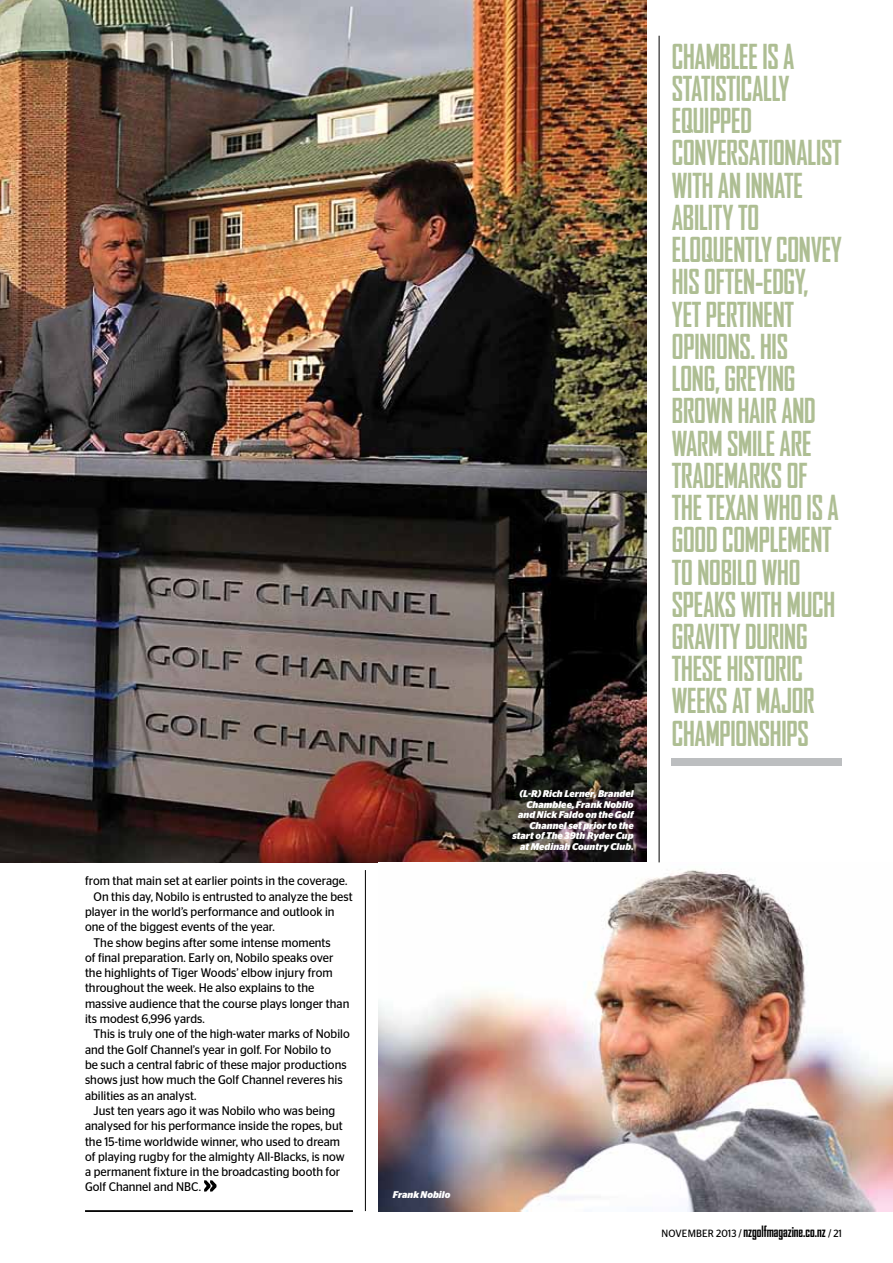
<style>
.page{position:relative;width:893px;height:1263px;background:#fff}
.page>*{position:absolute;margin:0;border:0;box-sizing:border-box;transform-origin:0 0}
.t1{font:700 condensed 33px/32.2px "Agency FB";letter-spacing:-.005em;color:#aebe93}
.t2{font:700 condensed 15px "Agency FB";color:#000}
.t3{font:12.45px "Stag Sans";color:#000;scale:.95 1}
.t4{font:italic 700 9.75px/10.5px "Stag Sans";letter-spacing:.01em;color:#fff;text-align:right;scale:.95 1}
.s1{font-family:"Stag Sans";font-weight:400;font-stretch:normal;font-size:10.5px}
</style>
<div class="page">
<img style="left:0;top:0;width:646px;height:862px">
<img style="left:378px;top:862px;width:515px;height:349px">
<hr style="left:85px;top:1210px;width:268px;height:2px;background:#000">
<hr style="left:659px;top:36px;width:1px;height:826px;background:#000">
<hr style="left:365px;top:870px;width:1px;height:341px;background:#000">
<div style="left:672px;top:758px;width:170px;height:7px;background:#bcbec0"></div>
<svg style="left:204px;top:1180px;width:12px;height:11px"></svg>
<p class="t3" style="left:85px;top:874px;width:278px">from that main set at earlier points in the coverage.</p>
<p class="t3" style="left:94px;top:889px;width:274px">On this day, Nobilo is entrusted to analyze the best</p>
<p class="t3" style="left:85px;top:904px;width:264px">player in the world’s performance and outlook in</p>
<p class="t3" style="left:85px;top:920px;width:201px">one of the biggest events of the year.</p>
<p class="t3" style="left:94px;top:935px;width:251px">The show begins after some intense moments</p>
<p class="t3" style="left:85px;top:950px;width:263px">of final preparation. Early on, Nobilo speaks over</p>
<p class="t3" style="left:85px;top:966px;width:262px">the highlights of Tiger Woods’ elbow injury from</p>
<p class="t3" style="left:85px;top:981px;width:243px">throughout the week. He also explains to the</p>
<p class="t3" style="left:85px;top:996px;width:280px">massive audience that the course plays longer than</p>
<p class="t3" style="left:85px;top:1012px;width:128px">its modest 6,996 yards.</p>
<p class="t3" style="left:94px;top:1027px;width:271px">This is truly one of the high-water marks of Nobilo</p>
<p class="t3" style="left:85px;top:1042px;width:261px">and the Golf Channel’s year in golf. For Nobilo to</p>
<p class="t3" style="left:85px;top:1058px;width:277px">be such a central fabric of these major productions</p>
<p class="t3" style="left:85px;top:1073px;width:273px">shows just how much the Golf Channel reveres his</p>
<p class="t3" style="left:85px;top:1088px;width:119px">abilities as an analyst.</p>
<p class="t3" style="left:94px;top:1103px;width:256px">Just ten years ago it was Nobilo who was being</p>
<p class="t3" style="left:85px;top:1119px;width:273px">analysed for his performance inside the ropes, but</p>
<p class="t3" style="left:85px;top:1134px;width:270px">the 15-time worldwide winner, who used to dream</p>
<p class="t3" style="left:85px;top:1149px;width:275px">of playing rugby for the almighty All-Blacks, is now</p>
<p class="t3" style="left:85px;top:1165px;width:270px">a permanent fixture in the broadcasting booth for</p>
<p class="t3" style="left:85px;top:1180px;width:124px">Golf Channel and NBC.</p>
<p class="t4" style="left:393px;top:1189px;width:62px">Frank Nobilo</p>
<p class="t4" style="left:512px;top:788px;width:129px">(L-R) Rich Lerner, Brandel<br>Chamblee, Frank Nobilo and Nick Faldo on the Golf<br>Channel set prior to the start of The 39th Ryder Cup at Medinah Country Club.</p>
<p class="t1" style="left:672px;top:41px;width:172px">CHAMBLEE IS A<br>STATISTICALLY<br>EQUIPPED<br>CONVERSATIONALIST<br>WITH AN INNATE<br>ABILITY TO<br>ELOQUENTLY CONVEY<br>HIS OFTEN-EDGY,<br>YET PERTINENT<br>OPINIONS. HIS<br>LONG, GREYING<br>BROWN HAIR AND<br>WARM SMILE ARE<br>TRADEMARKS OF<br>THE TEXAN WHO IS A<br>GOOD COMPLEMENT<br>TO NOBILO WHO<br>SPEAKS WITH MUCH<br>GRAVITY DURING<br>THESE HISTORIC<br>WEEKS AT MAJOR<br>CHAMPIONSHIPS</p>
<p class="t2" style="left:661px;top:1224px;width:182px"><span class="s1">november 2013 /</span> NZGOLFMAGAZINE.CO.NZ <span class="s1">/ 21</span></p>
</div>
